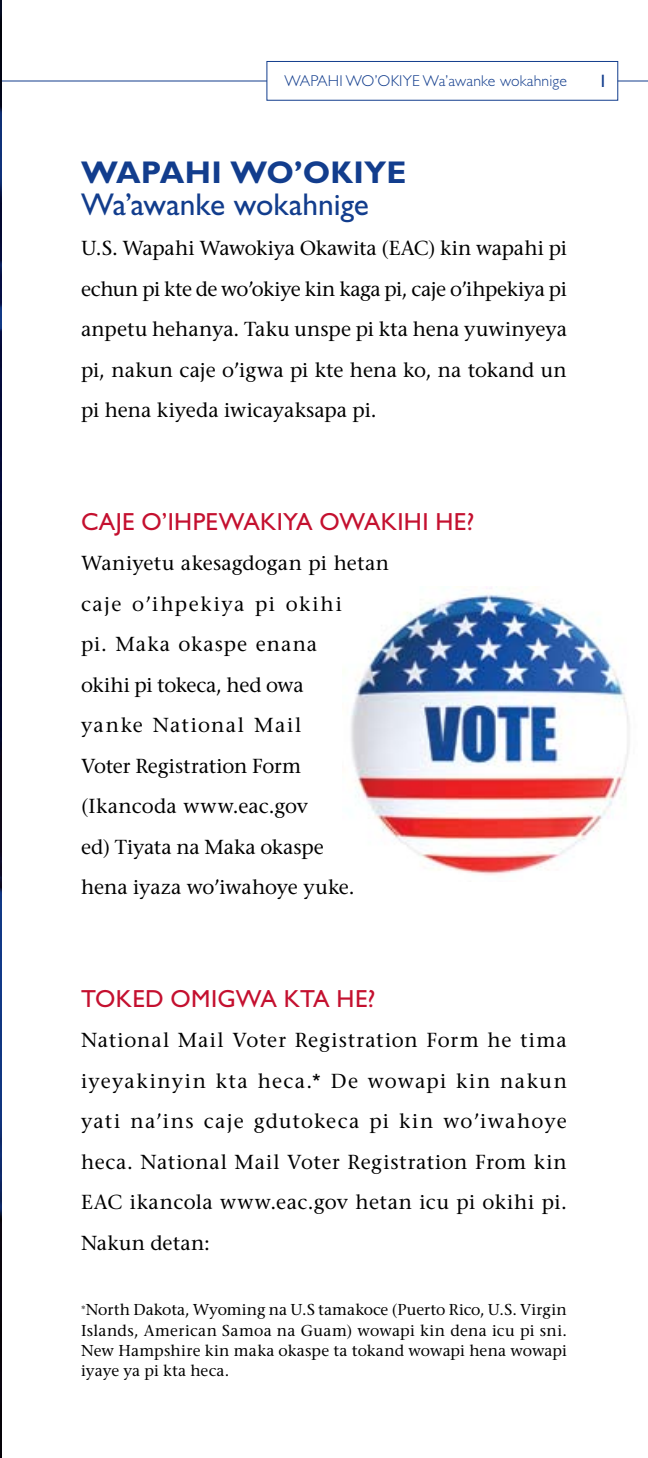
<style>
.page{position:relative;width:648px;height:1458px;background:#fff}
.page>*{position:absolute;margin:0;border:0;box-sizing:border-box;transform-origin:0 0}
.t1{font:31.5px "Gill Sans Std";color:#123d8d}
.t2{font:700 31.5px "Gill Sans Std";letter-spacing:.005em;color:#123d8d}
.t3{font:24.75px "Gill Sans Std";letter-spacing:.01em;color:#c4102f}
.t4{font:500 20.25px/40.5px "Stone Serif Std";letter-spacing:.01em;color:#000;text-align:justify}
.t5{font:18px "Gill Sans Std";color:#123d8d}
.t6{font:500 15.75px/20.2px "Stone Serif Std";letter-spacing:.01em;color:#000;text-align:justify}
.t7{font:300 15.75px "Gill Sans Std";letter-spacing:.01em;color:#123d8d}
</style>
<div class="page">
<hr style="left:0;top:81px;width:648px;height:1px;background:#123d8d">
<img style="left:351px;top:586px;width:279px;height:289px">
<img style="left:0;top:0;width:2px;height:1458px">
<div style="left:267px;top:61px;width:351px;height:40px;background:#fff;border:1px solid #123d8d"></div>
<p class="t7" style="left:284px;top:72px;width:284px">Wapahi Wo’okiye Wa’awanke wokahnige</p>
<p class="t5" style="left:598px;top:71px;width:10px">1</p>
<h1 class="t2" style="left:81px;top:154px;width:327px">WAPAHI WO’OKIYE</h1>
<h1 class="t1" style="left:81px;top:186px;width:290px">WA’AWANKE WOKAHNIGE</h1>
<p class="t4" style="left:81px;top:228px;width:488px">U.S. Wapahi Wawokiya Okawita (EAC) kin wapahi pi echun pi kte de wo’okiye kin kaga pi, caje o’ihpekiya pi anpetu hehanya. Taku unspe pi kta hena yuwinyeya pi, nakun caje o’igwa pi kte hena ko, na tokand un pi hena kiyeda iwicayaksapa pi.</p>
<p class="t3" style="left:81px;top:507px;width:395px">CAJE O’IHPEWAKIYA OWAKIHI HE?</p>
<p class="t4" style="left:81px;top:543px;width:310px;text-align:left">Waniyetu akesagdogan pi hetan caje o’ihpekiya pi okihi<br>pi. Maka okaspe enana<br>okihi pi tokeca, hed owa<br>yanke National Mail<br>Voter Registration Form (Ikancoda www.eac.gov<br>ed) Tiyata na Maka okaspe<br>hena iyaza wo’iwahoye yuke.</p>
<p class="t3" style="left:81px;top:984px;width:296px">TOKED OMIGWA KTA HE?</p>
<p class="t4" style="left:81px;top:1020px;width:488px">National Mail Voter Registration Form he tima iyeyakinyin kta heca.* De wowapi kin nakun yati na’ins caje gdutokeca pi kin wo’iwahoye heca. National Mail Voter Registration From kin EAC ikancola www.eac.gov hetan icu pi okihi pi.<br>Nakun detan:</p>
<p class="t6" style="left:81px;top:1300px;width:488px">∗North Dakota, Wyoming na U.S tamakoce (Puerto Rico, U.S. Virgin Islands, American Samoa na Guam) wowapi kin dena icu pi sni.<br>New Hampshire kin maka okaspe ta tokand wowapi hena wowapi iyaye ya pi kta heca.</p>
</div>
